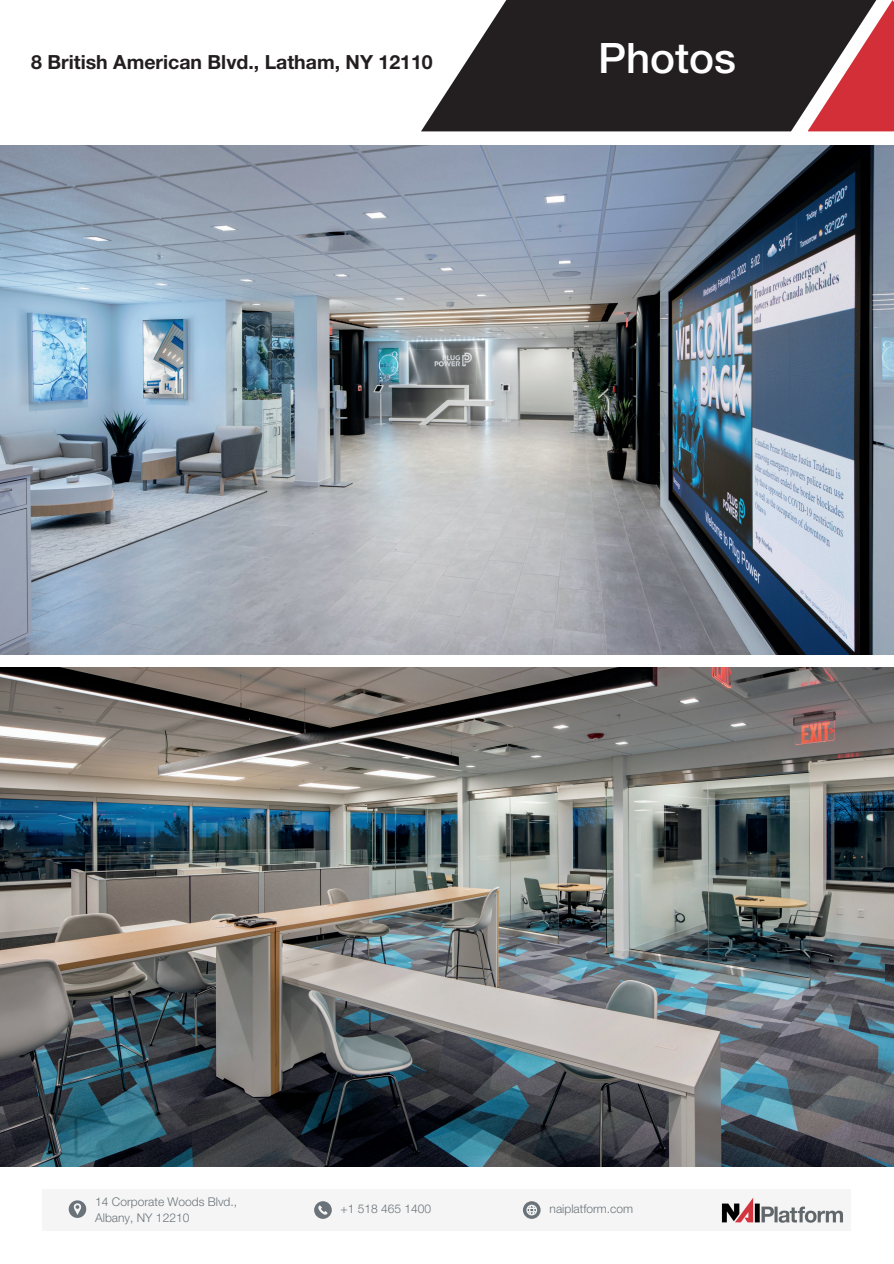
<style>
.page{position:relative;width:894px;height:1264px;background:#fff}
.page>*{position:absolute;margin:0;border:0;box-sizing:border-box;transform-origin:0 0}
.t1{font:500 42px "Helvetica Neue LT Std";color:#fff}
.t2{font:700 19.5px "Helvetica Neue LT Std";color:#231f20}
.t3{font:300 12px "Helvetica Neue LT Std";color:#697379}
</style>
<div class="page">
<svg style="left:421px;top:0;width:386px;height:131px;background:#3c3839"></svg>
<svg style="left:807px;top:0;width:86px;height:131px;fill:#d32f38"></svg>
<div style="left:43px;top:1188px;width:807px;height:42px;background:#f5f5f5"></div>
<svg style="left:69px;top:1200px;width:17px;height:17px"></svg>
<svg style="left:314px;top:1201px;width:18px;height:17px"></svg>
<svg style="left:523px;top:1201px;width:17px;height:17px"></svg>
<img style="left:721px;top:1198px;width:121px;height:25px">
<img style="left:0;top:145px;width:893px;height:509px">
<img style="left:0;top:667px;width:893px;height:499px">
<p class="t2" style="left:31px;top:55px;width:403px">8 British American Blvd., Latham, NY 12110</p>
<p class="t1" style="left:598px;top:43px;width:139px">Photos</p>
<h1 class="t3" style="left:95px;top:1196px;width:143px">14 Corporate Woods Blvd.,</h1>
<h2 class="t3" style="left:95px;top:1212px;width:96px">Albany, NY 12210</h2>
<p class="t3" style="left:340px;top:1204px;width:92px">+1 518 465 1400</p>
<p class="t3" style="left:549px;top:1204px;width:85px">naiplatform.com</p>
</div>
